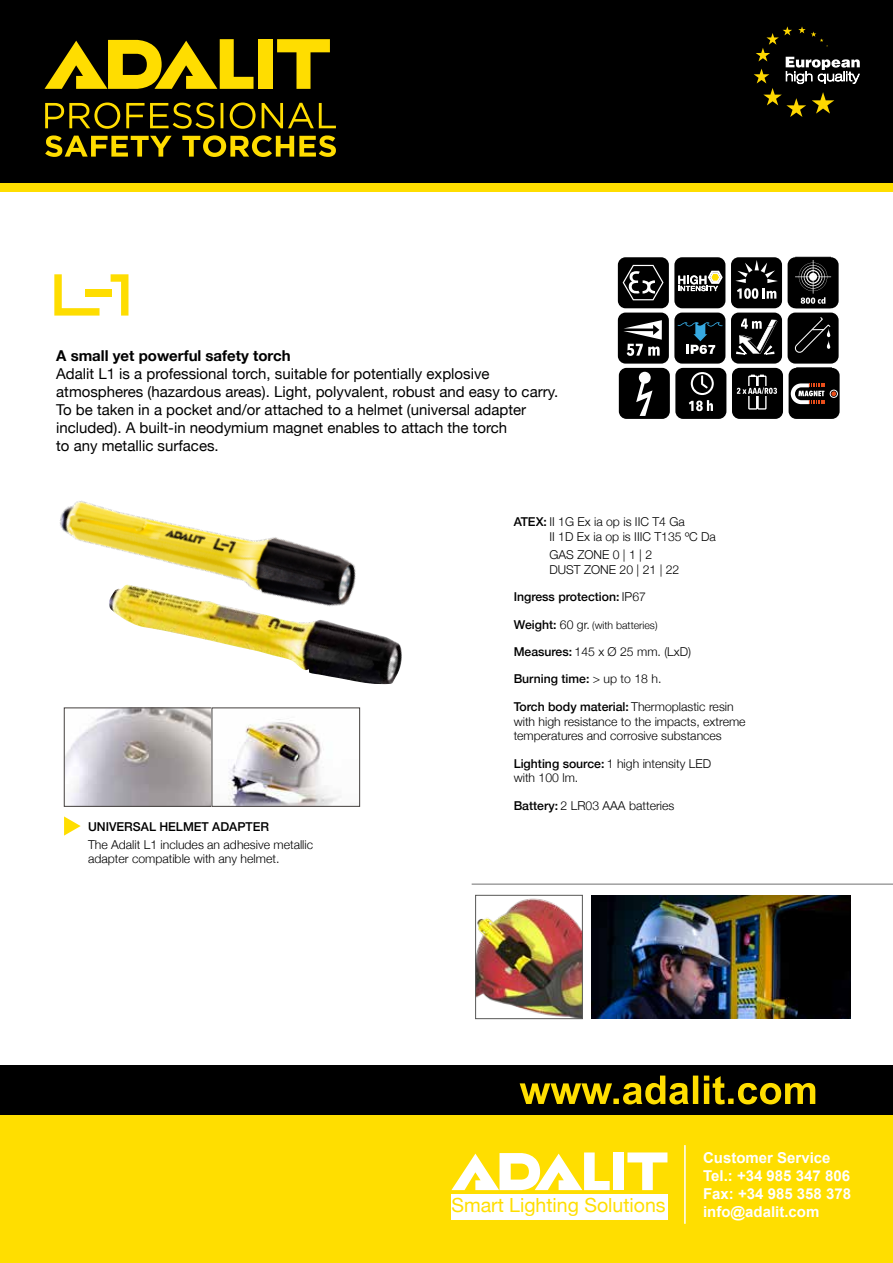
<style>
.page{position:relative;width:893px;height:1263px;background:#fff}
.page>*{position:absolute;margin:0;border:0;box-sizing:border-box;transform-origin:0 0}
.t1{font:19.5px "Helvetica Neue";color:#ffde00}
.t2{font:15px/18px "Helvetica Neue";color:#000}
.t3{font:700 15px/18px "Arial";color:#fff}
.t4{font:700 15px "Helvetica Neue";color:#000}
.t5{font:300 12.3px/14.7px "Helvetica Neue";color:#000}
.t6{font:500 12.3px "Helvetica Neue";color:#000}
.t7{font:300 10.5px "Helvetica Neue";color:#000}
.s1{font-weight:500}
.s2{font-weight:300}
.s3{font-weight:500;font-size:12.3px}
.s4{font-size:12.3px}
</style>
<div class="page">
<div style="left:0;top:0;width:893px;height:183px;background:#000"></div>
<div style="left:0;top:183px;width:893px;height:8px;background:#ffde00"></div>
<div style="left:0;top:1115px;width:893px;height:148px;background:#ffde00"></div>
<div style="left:0;top:1065px;width:893px;height:50px;background:#000"></div>
<svg style="left:451px;top:1152px;width:159px;height:38px"></svg>
<div style="left:613px;top:1152px;width:11px;height:38px;background:#fff"></div>
<svg style="left:627px;top:1152px;width:40px;height:38px"></svg>
<div style="left:451px;top:1194px;width:216px;height:25px;background:#fff"></div>
<hr style="left:684px;top:1145px;width:2px;height:79px;background:#fff">
<svg style="left:45px;top:39px;width:208px;height:50px"></svg>
<div style="left:258px;top:39px;width:14px;height:50px;background:#fd0"></div>
<svg style="left:277px;top:39px;width:53px;height:50px"></svg>
<svg style="left:45px;top:135px;width:291px;height:22px"></svg>
<svg style="left:45px;top:103px;width:291px;height:26px"></svg>
<svg style="left:754px;top:26px;width:106px;height:91px"></svg>
<svg style="left:520px;top:1075px;width:295px;height:29px"></svg>
<hr style="left:472px;top:884px;width:421px;height:1px;background:#706f6f">
<img style="left:477px;top:898px;width:104px;height:119px">
<div style="left:475px;top:895px;width:108px;height:124px;border:1px solid #575756"></div>
<img style="left:591px;top:895px;width:260px;height:124px">
<img style="left:380px;top:635px;width:22px;height:50px">
<img style="left:60px;top:501px;width:320px;height:183px">
<img style="left:66px;top:710px;width:275px;height:94px">
<div style="left:85px;top:289px;width:27px;height:8px;background:#fedd00"></div>
<svg style="left:54px;top:274px;width:46px;height:42px"></svg>
<svg style="left:111px;top:274px;width:17px;height:42px"></svg>
<svg style="left:64px;top:816px;width:17px;height:20px"></svg>
<div style="left:618px;top:257px;width:51px;height:51px;background:#000;border-radius:8px"></div>
<svg style="left:623px;top:265px;width:41px;height:35px"></svg>
<div style="left:618px;top:313px;width:51px;height:51px;background:#000;border-radius:8px"></div>
<svg style="left:623px;top:320px;width:39px;height:36px"></svg>
<div style="left:619px;top:368px;width:51px;height:51px;background:#000;border-radius:8px"></div>
<svg style="left:636px;top:372px;width:16px;height:44px"></svg>
<div style="left:674px;top:257px;width:51px;height:51px;background:#000;border-radius:8px"></div>
<svg style="left:678px;top:271px;width:44px;height:20px"></svg>
<div style="left:674px;top:313px;width:51px;height:51px;background:#000;border-radius:8px"></div>
<svg style="left:677px;top:322px;width:46px;height:32px"></svg>
<div style="left:675px;top:368px;width:51px;height:51px;background:#000;border-radius:8px"></div>
<svg style="left:689px;top:372px;width:25px;height:40px"></svg>
<div style="left:731px;top:257px;width:51px;height:51px;background:#000;border-radius:8px"></div>
<svg style="left:735px;top:260px;width:43px;height:39px"></svg>
<div style="left:731px;top:313px;width:51px;height:51px;background:#000;border-radius:8px"></div>
<svg style="left:737px;top:319px;width:40px;height:36px"></svg>
<div style="left:732px;top:368px;width:51px;height:51px;background:#000;border-radius:8px"></div>
<svg style="left:737px;top:374px;width:40px;height:36px"></svg>
<div style="left:788px;top:257px;width:51px;height:51px;background:#000;border-radius:8px"></div>
<svg style="left:795px;top:260px;width:36px;height:44px"></svg>
<div style="left:788px;top:313px;width:51px;height:51px;background:#000;border-radius:8px"></div>
<svg style="left:794px;top:317px;width:37px;height:36px"></svg>
<div style="left:789px;top:368px;width:51px;height:51px;background:#000;border-radius:8px"></div>
<svg style="left:832px;top:392px;width:4px;height:4px"></svg>
<div style="left:830px;top:390px;width:8px;height:8px;border:1px solid #fff;border-radius:50%"></div>
<svg style="left:791px;top:383px;width:33px;height:21px"></svg>
<p class="t4" style="left:56px;top:344px;width:236px">A small yet powerful safety torch</p>
<p class="t2" style="left:56px;top:365px;width:504px">Adalit L1 is a professional torch, suitable for potentially explosive atmospheres (hazardous areas). Light, polyvalent, robust and easy to carry.<br>To be taken in a pocket and/or attached to a helmet (universal adapter included). A built-in neodymium magnet enables to attach the torch<br>to any metallic surfaces.</p>
<p class="t6" style="left:88px;top:817px;width:183px">UNIVERSAL HELMET ADAPTER</p>
<p class="t5" style="left:88px;top:836px;width:227px">The Adalit L1 includes an adhesive metallic adapter compatible with any helmet.</p>
<p class="t5" style="left:549px;top:513px;width:168px;text-indent:-36px"><span class="s1">ATEX:</span> II 1G Ex ia op is IIC T4 Ga<br>II 1D Ex ia op is IIIC T135 ºC Da</p>
<p class="t5" style="left:549px;top:546px;width:131px">GAS ZONE 0 | 1 | 2<br>DUST ZONE 20 | 21 | 22</p>
<p class="t6" style="left:514px;top:587px;width:134px">Ingress protection: <span class="s2">IP67</span></p>
<p class="t7" style="left:514px;top:616px;width:145px"><span class="s3">Weight:</span> <span class="s4">60 gr.</span> (with batteries)</p>
<p class="t5" style="left:514px;top:643px;width:179px"><span class="s1">Measures:</span> 145 x Ø 25 mm. (LxD)</p>
<p class="t6" style="left:514px;top:669px;width:149px">Burning time: <span class="s2">&gt; up to 18 h.</span></p>
<p class="t5" style="left:514px;top:698px;width:233px"><span class="s1">Torch body material:</span> Thermoplastic resin with high resistance to the impacts, extreme temperatures and corrosive substances</p>
<p class="t5" style="left:514px;top:755px;width:199px"><span class="s1">Lighting source:</span> 1 high intensity LED with 100 lm.</p>
<p class="t5" style="left:514px;top:797px;width:162px"><span class="s1">Battery:</span> 2 LR03 AAA batteries</p>
<h1 class="t1" style="left:451px;top:1191px;width:216px">Smart Lighting Solutions</h1>
<p class="t3" style="left:703px;top:1149px;width:150px">Customer Service<br>Tel.: +34 985 347 806<br>Fax: +34 985 358 378 info@adalit.com</p>
</div>
